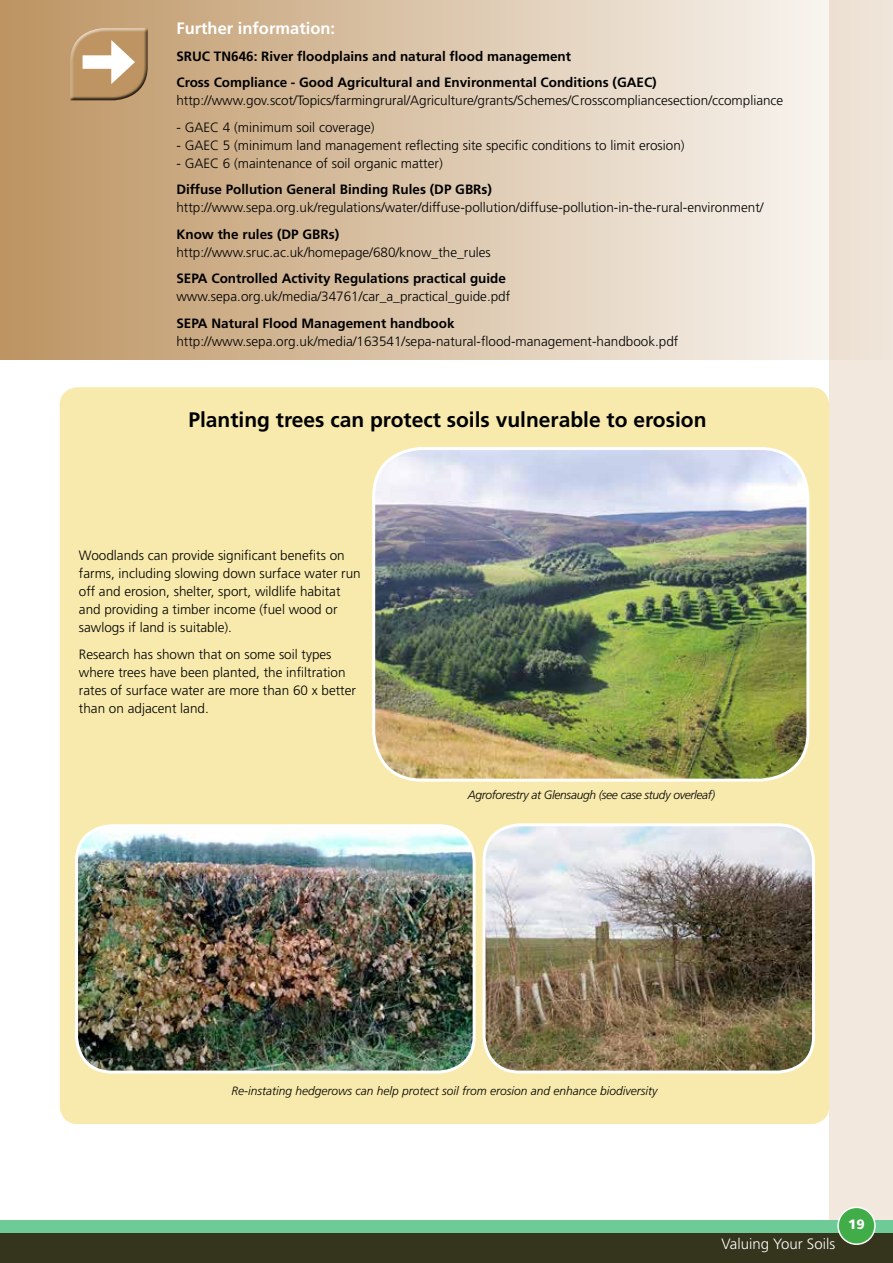
<style>
.page{position:relative;width:893px;height:1263px;background:#fff}
.page>*{position:absolute;margin:0;border:0;box-sizing:border-box;transform-origin:0 0}
.t1{font:700 21px "Frutiger LT Std";color:#000}
.t2{font:700 16.5px "Frutiger LT Std";color:#fff}
.t3{font:300 15px "Frutiger LT Std";color:#fff}
.t4{font:300 13.5px/18px "Frutiger LT Std";color:#000}
.t5{font:700 13.5px/26.5px "Frutiger LT Std";color:#000}
.t6{font:900 13.5px "Frutiger LT Std";color:#fff}
.t7{font:italic 300 12px "Frutiger LT Std";color:#000}
.t8{font:italic 300 12px "Frutiger LT Std";letter-spacing:-.025em;color:#000}
</style>
<div class="page">
<div style="left:0;top:1233px;width:893px;height:30px;background:#34351c"></div>
<div style="left:829px;top:0;width:64px;height:1222px;background:#f2e8de"></div>
<div style="left:0;top:1220px;width:893px;height:13px;background:#6ecb98"></div>
<div style="left:838px;top:1207px;width:37px;height:37px;background:#41ad49;border-radius:50%"></div>
<div style="left:837px;top:1206px;width:39px;height:39px;border:2px solid #fff;border-radius:50%"></div>
<div style="left:60px;top:387px;width:769px;height:737px;background:#f7eaac;border-radius:18px"></div>
<svg style="left:0;top:0;width:842px;height:360px;background:#dbc5aa"></svg>
<div style="left:65px;top:23px;width:86px;height:78px;background:#fff;opacity:.75"></div>
<div style="left:67px;top:25px;width:85px;height:76px;background:#c6a277"></div>
<svg style="left:70px;top:28px;width:78px;height:72px;background:#c2a37d"></svg>
<img style="left:374px;top:448px;width:434px;height:332px">
<div style="left:372px;top:447px;width:437px;height:335px;border:3px solid #fff;border-radius:48px"></div>
<img style="left:77px;top:828px;width:397px;height:244px">
<div style="left:75px;top:824px;width:401px;height:249px;border:3px solid #fff;border-radius:35px"></div>
<img style="left:484px;top:827px;width:329px;height:245px">
<div style="left:483px;top:823px;width:332px;height:250px;border:3px solid #fff;border-radius:35px"></div>
<p class="t2" style="left:176px;top:19px;width:160px">Further information:</p>
<p class="t5" style="left:176px;top:43px;width:482px">SRUC TN646: River floodplains and natural flood management<br>Cross Compliance - Good Agricultural and Environmental Conditions (GAEC)</p>
<p class="t4" style="left:176px;top:92px;width:608px">http://www.gov.scot/Topics/farmingrural/Agriculture/grants/Schemes/Crosscompliancesection/ccompliance</p>
<p class="t4" style="left:176px;top:118px;width:200px">- GAEC 4 (minimum soil coverage)</p>
<p class="t4" style="left:176px;top:136px;width:510px">- GAEC 5 (minimum land management reflecting site specific conditions to limit erosion)</p>
<p class="t4" style="left:176px;top:154px;width:268px">- GAEC 6 (maintenance of soil organic matter)</p>
<p class="t5" style="left:176px;top:176px;width:317px">Diffuse Pollution General Binding Rules (DP GBRs)</p>
<p class="t4" style="left:176px;top:199px;width:589px">http://www.sepa.org.uk/regulations/water/diffuse-pollution/diffuse-pollution-in-the-rural-environment/</p>
<p class="t5" style="left:176px;top:221px;width:164px">Know the rules (DP GBRs)</p>
<p class="t4" style="left:176px;top:243px;width:316px">http://www.sruc.ac.uk/homepage/680/know_the_rules</p>
<p class="t5" style="left:176px;top:265px;width:331px">SEPA Controlled Activity Regulations practical guide</p>
<p class="t4" style="left:176px;top:288px;width:335px">www.sepa.org.uk/media/34761/car_a_practical_guide.pdf</p>
<p class="t5" style="left:176px;top:310px;width:280px">SEPA Natural Flood Management handbook</p>
<p class="t4" style="left:176px;top:332px;width:503px">http://www.sepa.org.uk/media/163541/sepa-natural-flood-management-handbook.pdf</p>
<h1 class="t1" style="left:188px;top:407px;width:520px">Planting trees can protect soils vulnerable to erosion</h1>
<p class="t4" style="left:79px;top:547px;width:283px">Woodlands can provide significant benefits on farms, including slowing down surface water run off and erosion, shelter, sport, wildlife habitat and providing a timber income (fuel wood or sawlogs if land is suitable).</p>
<p class="t4" style="left:79px;top:645px;width:279px">Research has shown that on some soil types where trees have been planted, the infiltration rates of surface water are more than 60 x better than on adjacent land.</p>
<p class="t8" style="left:468px;top:788px;width:249px">Agroforestry at Glensaugh (see case study overleaf)</p>
<p class="t7" style="left:231px;top:1083px;width:428px">Re-instating hedgerows can help protect soil from erosion and enhance biodiversity</p>
<p class="t3" style="left:722px;top:1235px;width:115px">Valuing Your Soils</p>
<p class="t6" style="left:848px;top:1216px;width:18px">19</p>
</div>
